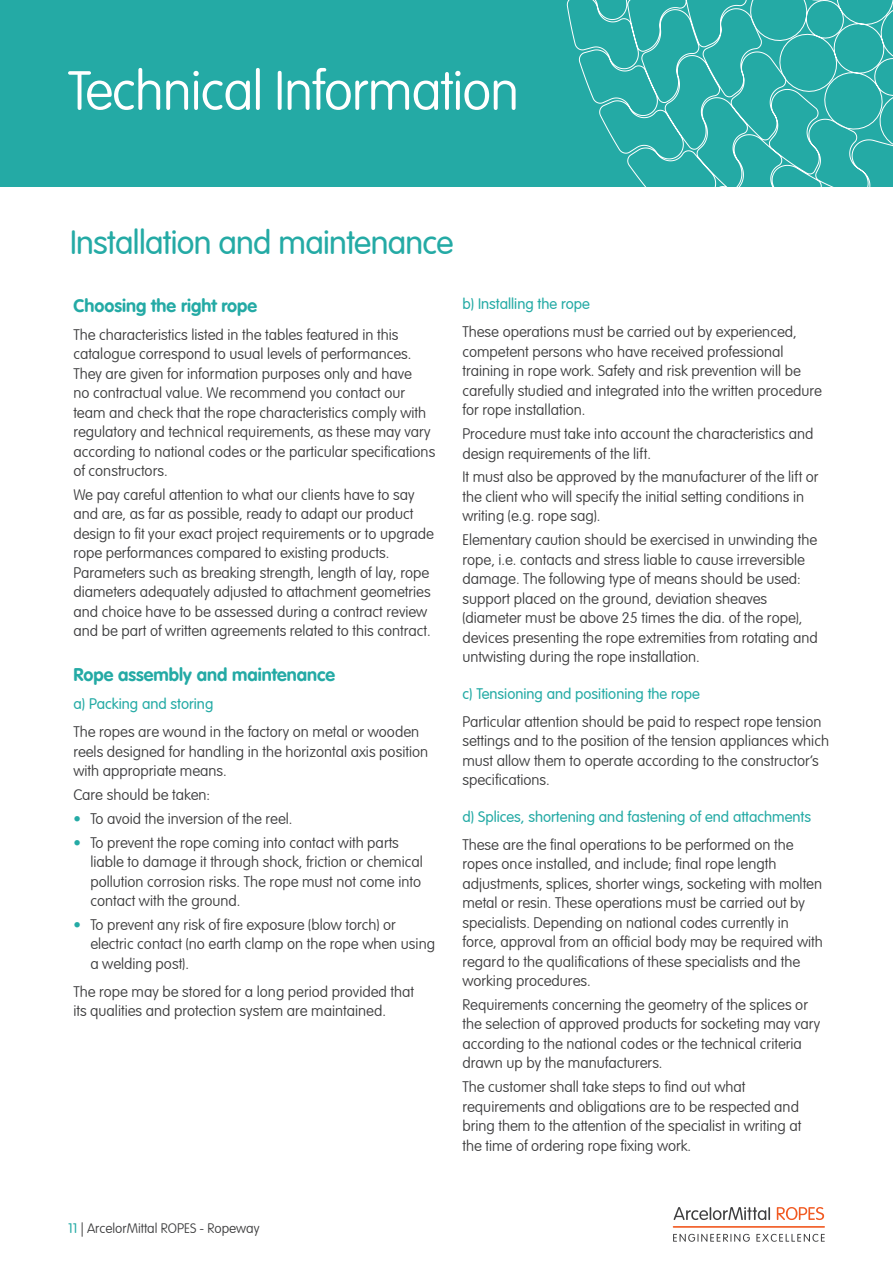
<style>
.page{position:relative;width:893px;height:1263px;background:#fff}
.page>*{position:absolute;margin:0;border:0;box-sizing:border-box;transform-origin:0 0}
.t1{font:100 54px "VAG Rounded LT Pro";letter-spacing:-.02em;color:#fff}
.t2{font:300 33px "VAG Rounded LT Pro";letter-spacing:-.02em;color:#24aaa5}
.t3{font:700 18px "VAG Rounded LT Pro";color:#24aaa5}
.t4{font:100 15px/19.5px "VAG Rounded LT Pro";color:#3e3e3f}
.t5{font:300 15px "VAG Rounded LT Pro";color:#24aaa5}
.t6{font:100 13.5px "VAG Rounded LT Pro";color:#3e3e3f}
.s1{color:#24aaa5}
.s2{font-weight:300;color:#24aaa5}
</style>
<div class="page">
<div style="left:0;top:0;width:893px;height:186px;background:#24aaa5"></div>
<svg style="left:566px;top:0;width:305px;height:186px"></svg>
<svg style="left:740px;top:0;width:153px;height:152px"></svg>
<svg style="left:674px;top:1207px;width:96px;height:13px"></svg>
<svg style="left:777px;top:1207px;width:47px;height:13px"></svg>
<svg style="left:673px;top:1234px;width:77px;height:8px"></svg>
<svg style="left:756px;top:1234px;width:69px;height:8px"></svg>
<hr style="left:673px;top:1226px;width:152px;height:2px;background:#f15921">
<p class="t1" style="left:68px;top:60px;width:453px">Technical Information</p>
<p class="t2" style="left:70px;top:223px;width:385px">Installation and maintenance</p>
<p class="t3" style="left:73px;top:294px;width:185px">Choosing the right rope</p>
<p class="t4" style="left:73px;top:325px;width:363px">The characteristics listed in the tables featured in this catalogue correspond to usual levels of performances.<br>They are given for information purposes only and have<br>no contractual value. We recommend you contact our team and check that the rope characteristics comply with regulatory and technical requirements, as these may vary according to national codes or the particular specifications of constructors.</p>
<p class="t4" style="left:73px;top:485px;width:362px">We pay careful attention to what our clients have to say and are, as far as possible, ready to adapt our product design to fit your exact project requirements or to upgrade rope performances compared to existing products.<br>Parameters such as breaking strength, length of lay, rope diameters adequately adjusted to attachment geometries and choice have to be assessed during a contract review and be part of written agreements related to this contract.</p>
<p class="t3" style="left:73px;top:664px;width:263px">Rope assembly and maintenance</p>
<p class="t5" style="left:73px;top:695px;width:141px">a) Packing and storing</p>
<p class="t4" style="left:73px;top:723px;width:356px">The ropes are wound in the factory on metal or wooden reels designed for handling in the horizontal axis position with appropriate means.</p>
<p class="t4" style="left:73px;top:786px;width:138px">Care should be taken:</p>
<p class="t4" style="left:73px;top:809px;width:221px"><span class="s1">•</span> To avoid the inversion of the reel.</p>
<p class="t4" style="left:90px;top:833px;width:334px;text-indent:-17px"><span class="s1">•</span> To prevent the rope coming into contact with parts liable to damage it through shock, friction or chemical pollution corrosion risks. The rope must not come into contact with the ground.</p>
<p class="t4" style="left:90px;top:915px;width:346px;text-indent:-17px"><span class="s1">•</span> To prevent any risk of fire exposure (blow torch) or electric contact (no earth clamp on the rope when using a welding post).</p>
<p class="t4" style="left:73px;top:982px;width:342px">The rope may be stored for a long period provided that its qualities and protection system are maintained.</p>
<p class="t5" style="left:462px;top:295px;width:129px">b) Installing the rope</p>
<p class="t4" style="left:462px;top:323px;width:361px">These operations must be carried out by experienced, competent persons who have received professional training in rope work. Safety and risk prevention will be carefully studied and integrated into the written procedure for rope installation.</p>
<p class="t4" style="left:462px;top:424px;width:353px">Procedure must take into account the characteristics and design requirements of the lift.</p>
<p class="t4" style="left:462px;top:468px;width:358px">It must also be approved by the manufacturer of the lift or the client who will specify the initial setting conditions in writing (e.g. rope sag).</p>
<p class="t4" style="left:462px;top:530px;width:357px">Elementary caution should be exercised in unwinding the rope, i.e. contacts and stress liable to cause irreversible damage. The following type of means should be used: support placed on the ground, deviation sheaves (diameter must be above 25 times the dia. of the rope), devices presenting the rope extremities from rotating and untwisting during the rope installation.</p>
<p class="t5" style="left:462px;top:684px;width:239px">c) Tensioning and positioning the rope</p>
<p class="t4" style="left:462px;top:712px;width:368px">Particular attention should be paid to respect rope tension settings and to the position of the tension appliances which must allow them to operate according to the constructor’s specifications.</p>
<p class="t5" style="left:462px;top:807px;width:350px">d) Splices, shortening and fastening of end attachments</p>
<p class="t4" style="left:462px;top:835px;width:362px">These are the final operations to be performed on the ropes once installed, and include; final rope length adjustments, splices, shorter wings, socketing with molten metal or resin. These operations must be carried out by specialists. Depending on national codes currently in force, approval from an official body may be required with regard to the qualifications of these specialists and the working procedures.</p>
<p class="t4" style="left:462px;top:995px;width:359px">Requirements concerning the geometry of the splices or the selection of approved products for socketing may vary according to the national codes or the technical criteria drawn up by the manufacturers.</p>
<p class="t4" style="left:462px;top:1077px;width:340px">The customer shall take steps to find out what requirements and obligations are to be respected and bring them to the attention of the specialist in writing at the time of ordering rope fixing work.</p>
<p class="t6" style="left:68px;top:1221px;width:193px"><span class="s2">11</span> | ArcelorMittal ROPES - Ropeway</p>
</div>
